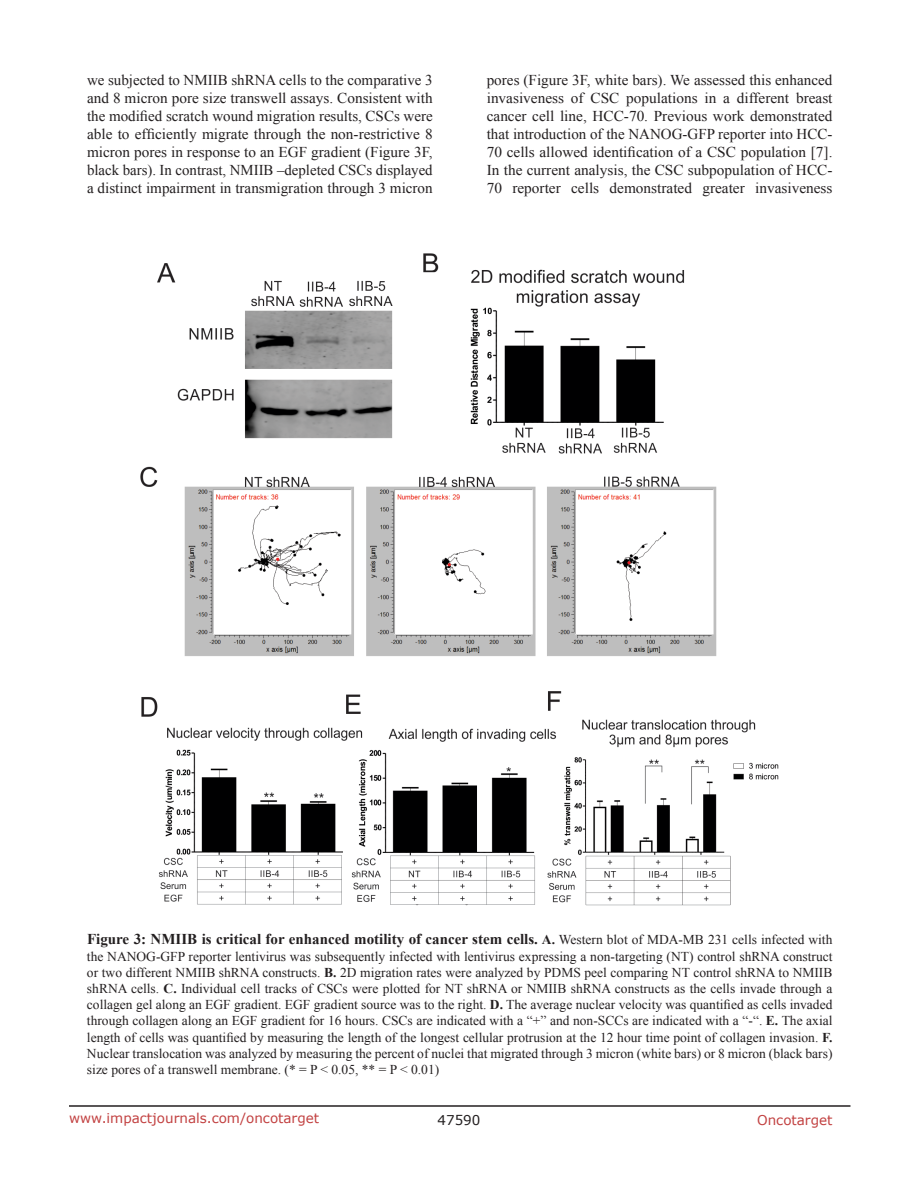
<style>
.page{position:relative;width:918px;height:1188px;background:#fff}
.page>*{position:absolute;margin:0;border:0;box-sizing:border-box;transform-origin:0 0}
.t1{font:15px/18px "Times New Roman";color:#231f20;text-align:justify}
.t2{font:700 15px "Times New Roman";color:#231f20}
.t3{font:13.5px/16.2px "Times New Roman";color:#231f20;text-align:justify}
.t4{font:13.5px "Verdana";color:#c24141}
.t5{font:13.5px "Verdana";color:#231f20}
.s1{font-size:13.5px}
.s2{font-weight:400;font-size:13.5px}
.s3{font-weight:700}
</style>
<div class="page">
<hr style="left:69px;top:1105px;width:781px;height:2px;background:#231f20">
<img style="left:140px;top:253px;width:639px;height:653px">
<p class="t1" style="left:87px;top:71px;width:347px">we subjected to NMIIB shRNA cells to the comparative 3 and 8 micron pore size transwell assays. Consistent with the modified scratch wound migration results, CSCs were able to efficiently migrate through the non-restrictive 8 micron pores in response to an EGF gradient (Figure 3F, black bars). In contrast, NMIIB –depleted CSCs displayed a distinct impairment in transmigration through 3 micron</p>
<p class="t1" style="left:487px;top:71px;width:347px">pores (Figure 3F, white bars). We assessed this enhanced invasiveness of CSC populations in a different breast cancer cell line, HCC-70. Previous work demonstrated that introduction of the NANOG-GFP reporter into HCC-70 cells allowed identification of a CSC population [7].<br>In the current analysis, the CSC subpopulation of HCC-70 reporter cells demonstrated greater invasiveness</p>
<p class="t2" style="left:87px;top:929px;width:747px">Figure 3: NMIIB is critical for enhanced motility of cancer stem cells. <span class="s1">A.</span> <span class="s2">Western blot of MDA-MB 231 cells infected with</span></p>
<p class="t3" style="left:87px;top:948px;width:747px">the NANOG-GFP reporter lentivirus was subsequently infected with lentivirus expressing a non-targeting (NT) control shRNA construct or two different NMIIB shRNA constructs. <span class="s3">B.</span> 2D migration rates were analyzed by PDMS peel comparing NT control shRNA to NMIIB shRNA cells. <span class="s3">C.</span> Individual cell tracks of CSCs were plotted for NT shRNA or NMIIB shRNA constructs as the cells invade through a collagen gel along an EGF gradient. EGF gradient source was to the right. <span class="s3">D.</span> The average nuclear velocity was quantified as cells invaded through collagen along an EGF gradient for 16 hours. CSCs are indicated with a “+” and non-SCCs are indicated with a “-“. <span class="s3">E.</span> The axial length of cells was quantified by measuring the length of the longest cellular protrusion at the 12 hour time point of collagen invasion. <span class="s3">F.<br></span>Nuclear translocation was analyzed by measuring the percent of nuclei that migrated through 3 micron (white bars) or 8 micron (black bars) size pores of a transwell membrane. (* = P &lt; 0.05, ** = P &lt; 0.01)</p>
<p class="t4" style="left:69px;top:1109px;width:252px">www.impactjournals.com/oncotarget</p>
<p class="t5" style="left:438px;top:1111px;width:44px">47590</p>
<p class="t4" style="left:757px;top:1111px;width:77px">Oncotarget</p>
</div>
